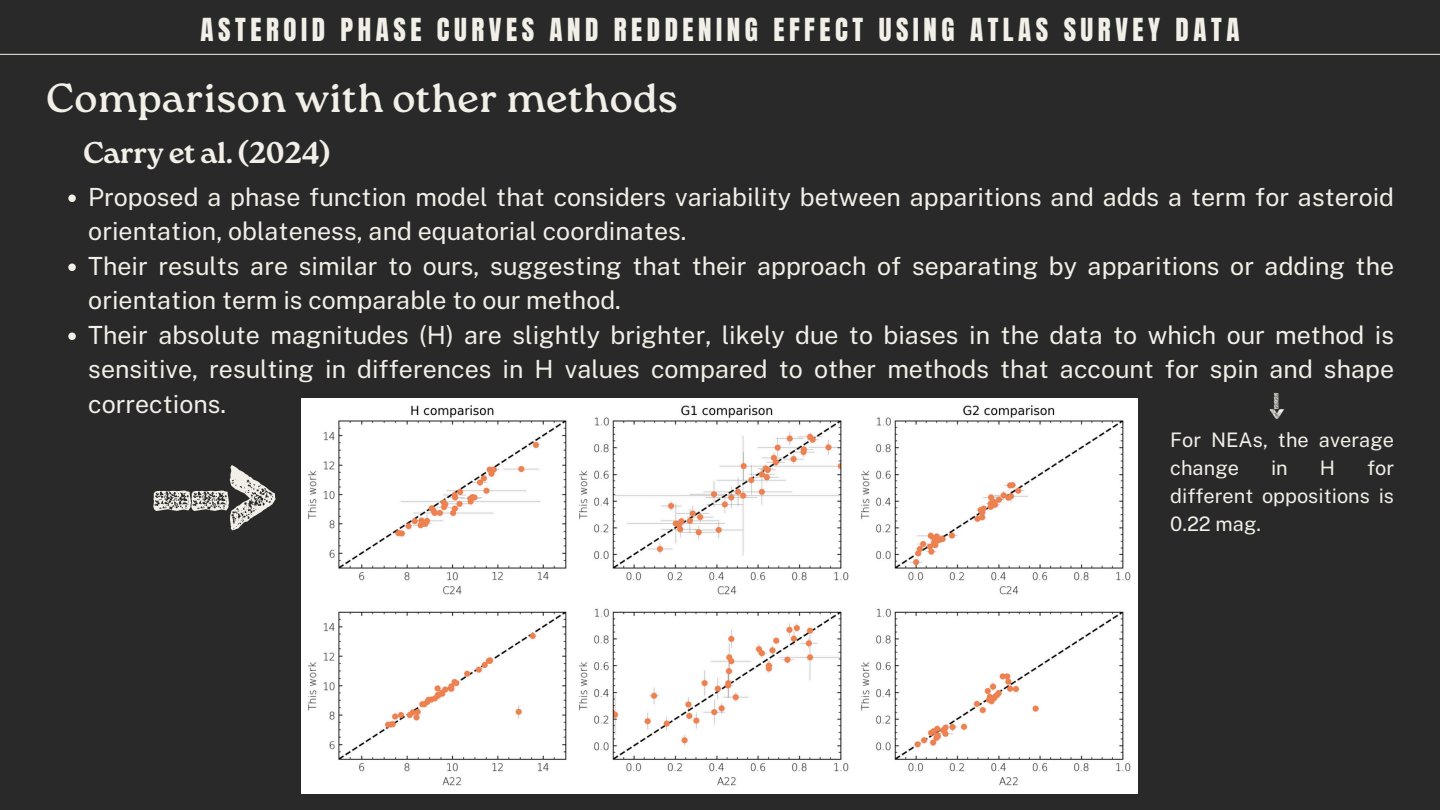
<style>
.page{position:relative;width:1440px;height:810px;background:#292929}
.page>*{position:absolute;margin:0;border:0;box-sizing:border-box;transform-origin:0 0}
.t1{font:97.4px "Rubik Dirt";color:#f1efe7}
.t2{font:40.5px "Roca One";letter-spacing:.01em;color:#f1efe7}
.t3{font:700 30px "Roca One";letter-spacing:-.02em;color:#f1efe7}
.t4{font:27px "Anton";letter-spacing:.17em;color:#f1efe7}
.t5{font:25px/34.5px "Public Sans";color:#f1efe7}
.t6{font:21px "Rubik Dirt";color:#f1efe7}
.t7{font:20px/27.8px "Public Sans";color:#f1efe7}
</style>
<div class="page">
<hr style="left:0;top:54px;width:1440px;height:1px;background:#f1efe7">
<svg style="left:68px;top:195px;width:8px;height:7px"></svg>
<svg style="left:68px;top:264px;width:8px;height:7px"></svg>
<svg style="left:68px;top:333px;width:8px;height:7px"></svg>
<img style="left:301px;top:399px;width:836px;height:395px">
<h3 class="t4" style="left:201px;top:10px;width:1040px">ASTEROID PHASE CURVES AND REDDENING EFFECT USING ATLAS SURVEY DATA</h3>
<h1 class="t2" style="left:46px;top:75px;width:633px">Comparison with other methods</h1>
<h2 class="t3" style="left:83px;top:135px;width:248px">Carry et al. (2024)</h2>
<p class="t5" style="left:88px;top:179px;width:1307px">Proposed a phase function model that considers variability between apparitions and adds a term for asteroid orientation, oblateness, and equatorial coordinates.</p>
<p class="t5" style="left:88px;top:248px;width:1307px">Their results are similar to ours, suggesting that their approach of separating by apparitions or adding the orientation term is comparable to our method.</p>
<p class="t5" style="left:88px;top:317px;width:1307px;text-align:justify">Their absolute magnitudes (H) are slightly brighter, likely due to biases in the data to which our method is sensitive, resulting in differences in H values compared to other methods that account for spin and shape corrections.</p>
<p class="t6" style="left:1290px;top:392px;width:29px;rotate:90deg">--&gt;</p>
<p class="t7" style="left:1170px;top:426px;width:225px">For NEAs, the average change</p>
<p class="t7" style="left:1170px;top:454px;width:225px;text-align:justify;text-indent:197px">for different oppositions is 0.22 mag.</p>
<p class="t7" style="left:1271px;top:454px;width:18px">in</p>
<p class="t7" style="left:1320px;top:454px;width:17px">H</p>
<p class="t1" style="left:149px;top:439px;width:130px">--&gt;</p>
</div>
